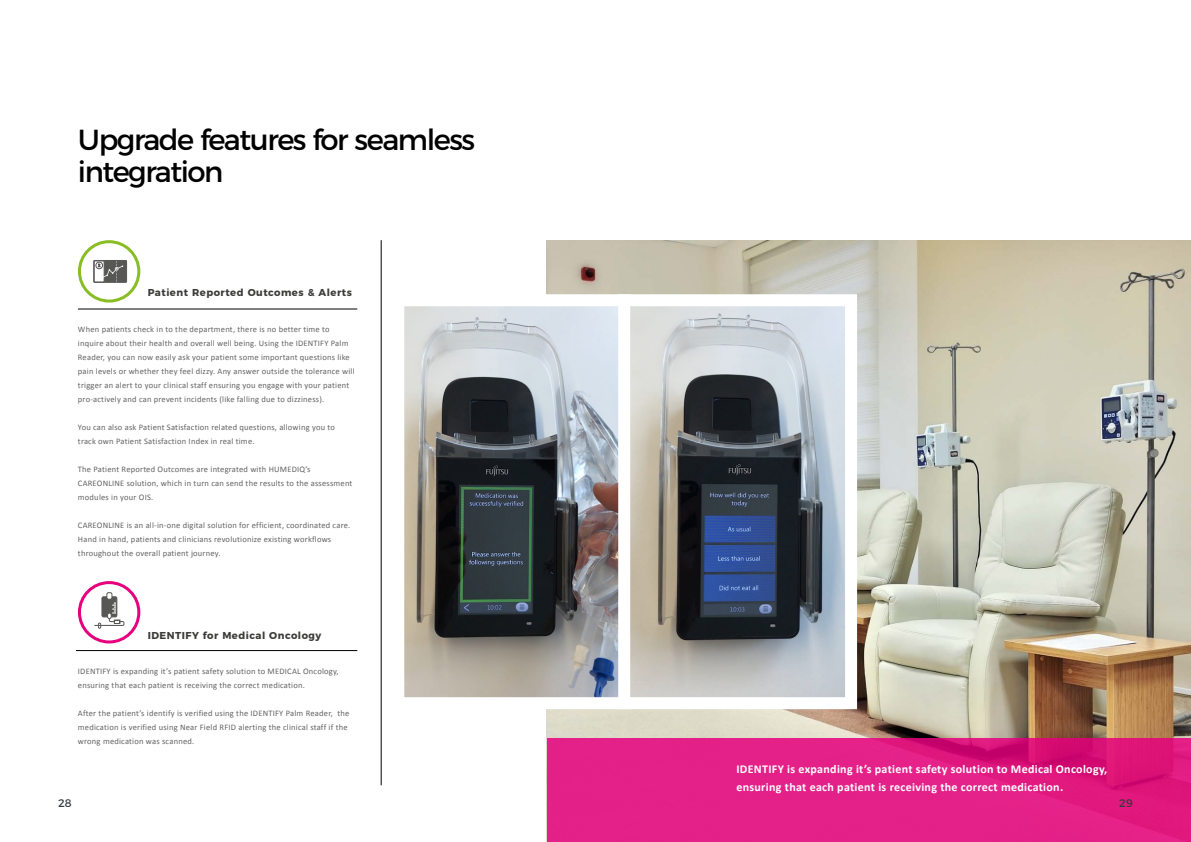
<style>
.page{position:relative;width:1191px;height:842px;background:#fff}
.page>*{position:absolute;margin:0;border:0;box-sizing:border-box;transform-origin:0 0}
.big_spread_titles{font:29px/32px "Montserrat";letter-spacing:-.05em;color:#000}
.bold_italic_-_12_lea{font:700 12px/18px "Calibri";letter-spacing:.025em;color:#fff}
.t1{font:11px "Montserrat";color:#36393f}
.bold_subtitles_-_10{font:700 10px "Montserrat";letter-spacing:.05em;color:#3c3c3b}
.flow_text_8_5_-_lead{font:8.5px/14px "Calibri";letter-spacing:.025em;color:#646363}
</style>
<div class="page">
<hr style="left:381px;top:240px;width:1px;height:545px;background:#000">
<hr style="left:78px;top:309px;width:279px;height:1px;background:#000">
<div style="left:94px;top:260px;width:33px;height:22px;background:#575756"></div>
<div style="left:93px;top:260px;width:34px;height:23px;border:1px solid #575756"></div>
<svg style="left:94px;top:261px;width:29px;height:22px"></svg>
<div style="left:78px;top:240px;width:62px;height:63px;border:3px solid #89bd24;border-radius:50%"></div>
<hr style="left:76px;top:650px;width:281px;height:1px;background:#000">
<div style="left:106px;top:592px;width:6px;height:8px;border:1px solid #575756;border-radius:2px"></div>
<svg style="left:94px;top:593px;width:31px;height:36px"></svg>
<div style="left:78px;top:581px;width:62px;height:62px;border:3px solid #e6007d;border-radius:50%"></div>
<img style="left:547px;top:240px;width:644px;height:498px">
<svg style="left:547px;top:738px;width:644px;height:104px;background:#e11d84"></svg>
<img style="left:405px;top:307px;width:213px;height:389px">
<div style="left:392px;top:294px;width:239px;height:415px;border:12px solid #fff"></div>
<img style="left:631px;top:307px;width:213px;height:389px">
<div style="left:618px;top:294px;width:239px;height:415px;border:12px solid #fff"></div>
<p class="big_spread_titles" style="left:78px;top:121px;width:399px">Upgrade features for seamless integration</p>
<p class="bold_subtitles_-_10" style="left:148px;top:284px;width:206px">Patient Reported Outcomes &amp; Alerts</p>
<p class="flow_text_8_5_-_lead" style="left:78px;top:321px;width:253px">When patients check in to the department, there is no better time to</p>
<p class="flow_text_8_5_-_lead" style="left:78px;top:335px;width:272px">inquire about their health and overall well being. Using the IDENTIFY Palm</p>
<p class="flow_text_8_5_-_lead" style="left:78px;top:349px;width:273px">Reader, you can now easily ask your patient some important questions like</p>
<p class="flow_text_8_5_-_lead" style="left:78px;top:363px;width:278px">pain levels or whether they feel dizzy. Any answer outside the tolerance will</p>
<p class="flow_text_8_5_-_lead" style="left:78px;top:377px;width:273px">trigger an alert to your clinical staff ensuring you engage with your patient</p>
<p class="flow_text_8_5_-_lead" style="left:78px;top:391px;width:248px">pro-actively and can prevent incidents (like falling due to dizziness).</p>
<p class="flow_text_8_5_-_lead" style="left:78px;top:419px;width:258px">You can also ask Patient Satisfaction related questions, allowing you to</p>
<p class="flow_text_8_5_-_lead" style="left:78px;top:433px;width:178px">track own Patient Satisfaction Index in real time.</p>
<p class="flow_text_8_5_-_lead" style="left:78px;top:461px;width:234px">The Patient Reported Outcomes are integrated with HUMEDIQ’s</p>
<p class="flow_text_8_5_-_lead" style="left:78px;top:475px;width:276px">CAREONLINE solution, which in turn can send the results to the assessment</p>
<p class="flow_text_8_5_-_lead" style="left:78px;top:489px;width:77px">modules in your OIS.</p>
<p class="flow_text_8_5_-_lead" style="left:78px;top:517px;width:274px">CAREONLINE is an all-in-one digital solution for efficient, coordinated care.</p>
<p class="flow_text_8_5_-_lead" style="left:78px;top:531px;width:255px">Hand in hand, patients and clinicians revolutionize existing workflows</p>
<p class="flow_text_8_5_-_lead" style="left:78px;top:545px;width:144px">throughout the overall patient journey.</p>
<p class="bold_subtitles_-_10" style="left:148px;top:627px;width:175px">IDENTIFY for Medical Oncology</p>
<p class="flow_text_8_5_-_lead" style="left:78px;top:664px;width:262px">IDENTIFY is expanding it’s patient safety solution to MEDICAL Oncology, ensuring that each patient is receiving the correct medication.</p>
<p class="flow_text_8_5_-_lead" style="left:78px;top:706px;width:273px">After the patient’s identify is verified using the IDENTIFY Palm Reader, the medication is verified using Near Field RFID alerting the clinical staff if the wrong medication was scanned.</p>
<p class="bold_italic_-_12_lea" style="left:736px;top:759px;width:372px">IDENTIFY is expanding it’s patient safety solution to Medical Oncology, ensuring that each patient is receiving the correct medication.</p>
<p class="t1" style="left:58px;top:794px;width:15px">28</p>
<p class="t1" style="left:1119px;top:794px;width:15px">29</p>
</div>
